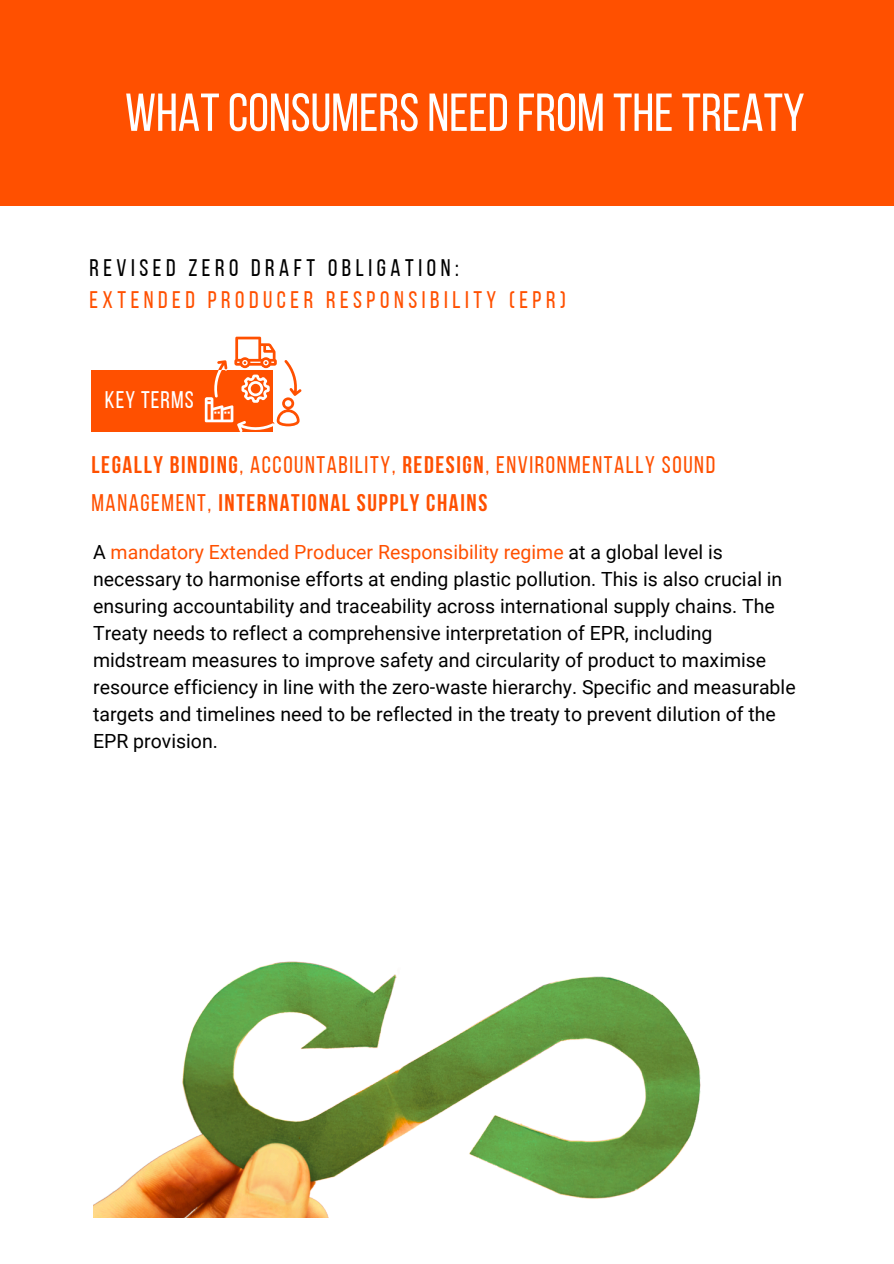
<style>
.page{position:relative;width:894px;height:1264px;background:#fff}
.page>*{position:absolute;margin:0;border:0;box-sizing:border-box;transform-origin:0 0}
.t1{font:53.25px "Bebas Neue";color:#fff}
.t2{font:24px/38.2px "Bebas Neue";letter-spacing:.065em;color:#ff5000}
.t3{font:24px "Bebas Neue";letter-spacing:.19em;color:#ff5000}
.t4{font:24px "Bebas Neue";letter-spacing:.19em;color:#000}
.t5{font:24px "Bebas Neue";letter-spacing:.045em;color:#fff}
.t6{font:19.5px/27px "Roboto";color:#000}
.s1{font-weight:700}
.s2{color:#ff5000}
</style>
<div class="page">
<div style="left:0;top:0;width:893px;height:205px;background:#ff5000"></div>
<img style="left:93px;top:961px;width:608px;height:256px">
<div style="left:92px;top:370px;width:181px;height:62px;background:#ff5000"></div>
<svg style="left:205px;top:337px;width:96px;height:95px"></svg>
<p class="t1" style="left:125px;top:91px;width:681px">WHAT CONSUMERS NEED FROM THETREATY</p>
<p class="t4" style="left:89px;top:258px;width:371px">REVISED ZERO DRAFT OBLIGATION:</p>
<h2 class="t3" style="left:89px;top:290px;width:478px">EXTENDED PRODUCER RESPONSIBILITY (EPR)</h2>
<h2 class="t5" style="left:105px;top:390px;width:90px">KEY TERMS</h2>
<p class="t2" style="left:91px;top:447px;width:625px"><span class="s1">LEGALLY BINDING</span>, ACCOUNTABILITY, <span class="s1">REDESIGN</span>, ENVIRONMENTALLY SOUND<br>MANAGEMENT, <span class="s1">INTERNATIONAL SUPPLY CHAINS</span></p>
<h1 class="t6" style="left:93px;top:539px;width:704px">A <span class="s2">mandatory Extended Producer Responsibility regime</span> at a global level is necessary to harmonise efforts at ending plastic pollution. This is also crucial in ensuring accountability and traceability across international supply chains. The Treaty needs to reflect a comprehensive interpretation of EPR, including midstream measures to improve safety and circularity of product to maximise resource efficiency in line with the zero-waste hierarchy. Specific and measurable targets and timelines need to be reflected in the treaty to prevent dilution of the EPR provision.</h1>
</div>
